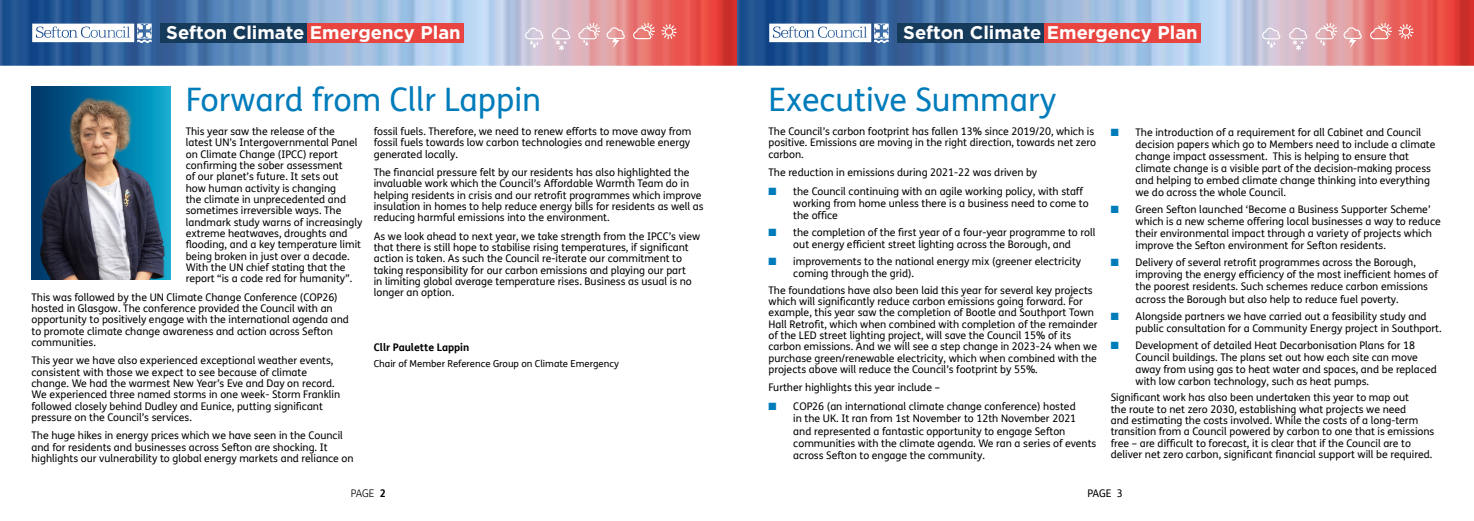
<style>
.page{position:relative;width:1474px;height:521px;background:#fff}
.page>*{position:absolute;margin:0;border:0;box-sizing:border-box;transform-origin:0 0}
.heading_1{font:32.38px "FS Me";color:#007cbb}
.t1{font:700 18.38px "Gotham";color:#fff}
.t2{font:10.5px/11.3px "FS Me";color:#000}
.t3{font:700 10.5px "FS Me";color:#000}
.t4{font:300 10.5px "FS Me";color:#000}
.t5{font:9.62px "FS Me";color:#000}
.s1{font-weight:700}
.s2{color:#007cbb}
</style>
<div class="page">
<img style="left:0;top:0;width:1473px;height:66px">
<svg style="left:32px;top:24px;width:120px;height:19px"></svg>
<svg style="left:769px;top:24px;width:119px;height:19px"></svg>
<div style="left:160px;top:23px;width:147px;height:19px;background:#163a5a"></div>
<div style="left:897px;top:23px;width:147px;height:19px;background:#163a5a"></div>
<div style="left:307px;top:23px;width:157px;height:19px;background:#e94540"></div>
<div style="left:1044px;top:23px;width:156px;height:19px;background:#e94540"></div>
<svg style="left:661px;top:24px;width:15px;height:15px"></svg>
<svg style="left:552px;top:28px;width:18px;height:23px"></svg>
<svg style="left:633px;top:23px;width:22px;height:16px"></svg>
<svg style="left:578px;top:23px;width:22px;height:22px"></svg>
<svg style="left:606px;top:27px;width:19px;height:20px"></svg>
<svg style="left:525px;top:28px;width:18px;height:20px"></svg>
<svg style="left:1398px;top:24px;width:15px;height:15px"></svg>
<svg style="left:1288px;top:28px;width:19px;height:23px"></svg>
<svg style="left:1369px;top:23px;width:22px;height:16px"></svg>
<svg style="left:1315px;top:23px;width:22px;height:22px"></svg>
<svg style="left:1343px;top:27px;width:18px;height:20px"></svg>
<svg style="left:1261px;top:28px;width:19px;height:20px"></svg>
<svg style="left:32px;top:87px;width:139px;height:192px"></svg>
<img style="left:34px;top:89px;width:137px;height:190px">
<h2 class="t1" style="left:166px;top:20px;width:296px">Sefton Climate Emergency Plan</h2>
<h2 class="t1" style="left:903px;top:20px;width:296px">Sefton Climate Emergency Plan</h2>
<p class="heading_1" style="left:186px;top:77px;width:357px">Forward from Cllr Lappin</p>
<p class="t2" style="left:186px;top:125px;width:178px">This year saw the release of the latest UN’s Intergovernmental Panel on Climate Change (IPCC) report confirming the sober assessment<br>of our planet’s future. It sets out<br>how human activity is changing<br>the climate in unprecedented and sometimes irreversible ways. The landmark study warns of increasingly extreme heatwaves, droughts and flooding, and a key temperature limit being broken in just over a decade.<br>With the UN chief stating that the report “is a code red for humanity”.</p>
<p class="t2" style="left:32px;top:291px;width:319px">This was followed by the UN Climate Change Conference (COP26) hosted in Glasgow. The conference provided the Council with an opportunity to positively engage with the international agenda and to promote climate change awareness and action across Sefton communities.</p>
<p class="t2" style="left:32px;top:355px;width:310px">This year we have also experienced exceptional weather events, consistent with those we expect to see because of climate change. We had the warmest New Year’s Eve and Day on record.<br>We experienced three named storms in one week- Storm Franklin followed closely behind Dudley and Eunice, putting significant pressure on the Council’s services.</p>
<p class="t2" style="left:32px;top:430px;width:324px">The huge hikes in energy prices which we have seen in the Council and for residents and businesses across Sefton are shocking. It highlights our vulnerability to global energy markets and reliance on</p>
<p class="t2" style="left:374px;top:125px;width:319px;text-align:justify">fossil fuels. Therefore, we need to renew efforts to move away from fossil fuels towards low carbon technologies and renewable energy generated locally.</p>
<p class="t2" style="left:374px;top:166px;width:331px">The financial pressure felt by our residents has also highlighted the invaluable work which the Council’s Affordable Warmth Team do in helping residents in crisis and our retrofit programmes which improve insulation in homes to help reduce energy bills for residents as well as reducing harmful emissions into the environment.</p>
<p class="t2" style="left:374px;top:230px;width:328px">As we look ahead to next year, we take strength from the IPCC’s view that there is still hope to stabilise rising temperatures, if significant action is taken. As such the Council re-iterate our commitment to taking responsibility for our carbon emissions and playing our part<br>in limiting global average temperature rises. Business as usual is no longer an option.</p>
<p class="t3" style="left:374px;top:339px;width:97px">Cllr Paulette Lappin</p>
<p class="t5" style="left:374px;top:357px;width:247px">Chair of Member Reference Group on Climate Emergency</p>
<p class="t4" style="left:351px;top:486px;width:37px">PAGE <span class="s1">2</span></p>
<p class="heading_1" style="left:768px;top:77px;width:289px">Executive Summary</p>
<p class="t2" style="left:768px;top:125px;width:329px">The Council’s carbon footprint has fallen 13% since 2019/20, which is positive. Emissions are moving in the right direction, towards net zero carbon.</p>
<p class="t2" style="left:768px;top:166px;width:270px">The reduction in emissions during 2021-22 was driven by</p>
<p class="t2" style="left:793px;top:185px;width:297px;line-height:12.1px;text-indent:-25px"><span class="s2">■</span> the Council continuing with an agile working policy, with staff working from home unless there is a business need to come to the office</p>
<p class="t2" style="left:768px;top:226px;width:328px;line-height:12.1px;text-align:center"><span class="s2">■</span> the completion of the first year of a four-year programme to roll out energy efficient street lighting across the Borough, and</p>
<p class="t2" style="left:793px;top:255px;width:289px;line-height:12.1px;text-indent:-25px"><span class="s2">■</span> improvements to the national energy mix (greener electricity coming through the grid).</p>
<p class="t2" style="left:768px;top:284px;width:330px">The foundations have also been laid this year for several key projects which will significantly reduce carbon emissions going forward. For example, this year saw the completion of Bootle and Southport Town Hall Retrofit, which when combined with completion of the remainder of the LED street lighting project, will save the Council 15% of its carbon emissions. And we will see a step change in 2023-24 when we purchase green/renewable electricity, which when combined with the projects above will reduce the Council’s footprint by 55%.</p>
<p class="t2" style="left:768px;top:382px;width:173px">Further highlights this year include –</p>
<p class="t2" style="left:793px;top:400px;width:304px;line-height:12.1px;text-indent:-25px"><span class="s2">■</span> COP26 (an international climate change conference) hosted<br>in the UK. It ran from 1st November to 12th November 2021 and represented a fantastic opportunity to engage Sefton communities with the climate agenda. We ran a series of events across Sefton to engage the community.</p>
<p class="t2" style="left:1135px;top:126px;width:301px;line-height:12.1px;text-indent:-25px"><span class="s2">■</span> The introduction of a requirement for all Cabinet and Council decision papers which go to Members need to include a climate change impact assessment. This is helping to ensure that climate change is a visible part of the decision-making process and helping to embed climate change thinking into everything we do across the whole Council.</p>
<p class="t2" style="left:1135px;top:203px;width:307px;line-height:12.1px;text-indent:-25px"><span class="s2">■</span> Green Sefton launched ‘Become a Business Supporter Scheme’ which is a new scheme offering local businesses a way to reduce their environmental impact through a variety of projects which improve the Sefton environment for Sefton residents.</p>
<p class="t2" style="left:1135px;top:256px;width:304px;line-height:12.1px;text-indent:-25px"><span class="s2">■</span> Delivery of several retrofit programmes across the Borough, improving the energy efficiency of the most inefficient homes of the poorest residents. Such schemes reduce carbon emissions across the Borough but also help to reduce fuel poverty.</p>
<p class="t2" style="left:1135px;top:310px;width:307px;line-height:12.1px;text-indent:-25px"><span class="s2">■</span> Alongside partners we have carried out a feasibility study and public consultation for a Community Energy project in Southport.</p>
<p class="t2" style="left:1135px;top:339px;width:303px;line-height:12.1px;text-indent:-25px"><span class="s2">■</span> Development of detailed Heat Decarbonisation Plans for 18<br>Council buildings. The plans set out how each site can move away from using gas to heat water and spaces, and be replaced with low carbon technology, such as heat pumps.</p>
<p class="t2" style="left:1110px;top:392px;width:325px">Significant work has also been undertaken this year to map out<br>the route to net zero 2030, establishing what projects we need<br>and estimating the costs involved. While the costs of a long-term transition from a Council powered by carbon to one that is emissions free – are difficult to forecast, it is clear that if the Council are to deliver net zero carbon, significant financial support will be required.</p>
<p class="t2" style="left:1087px;top:488px;width:37px">PAGE 3</p>
</div>
